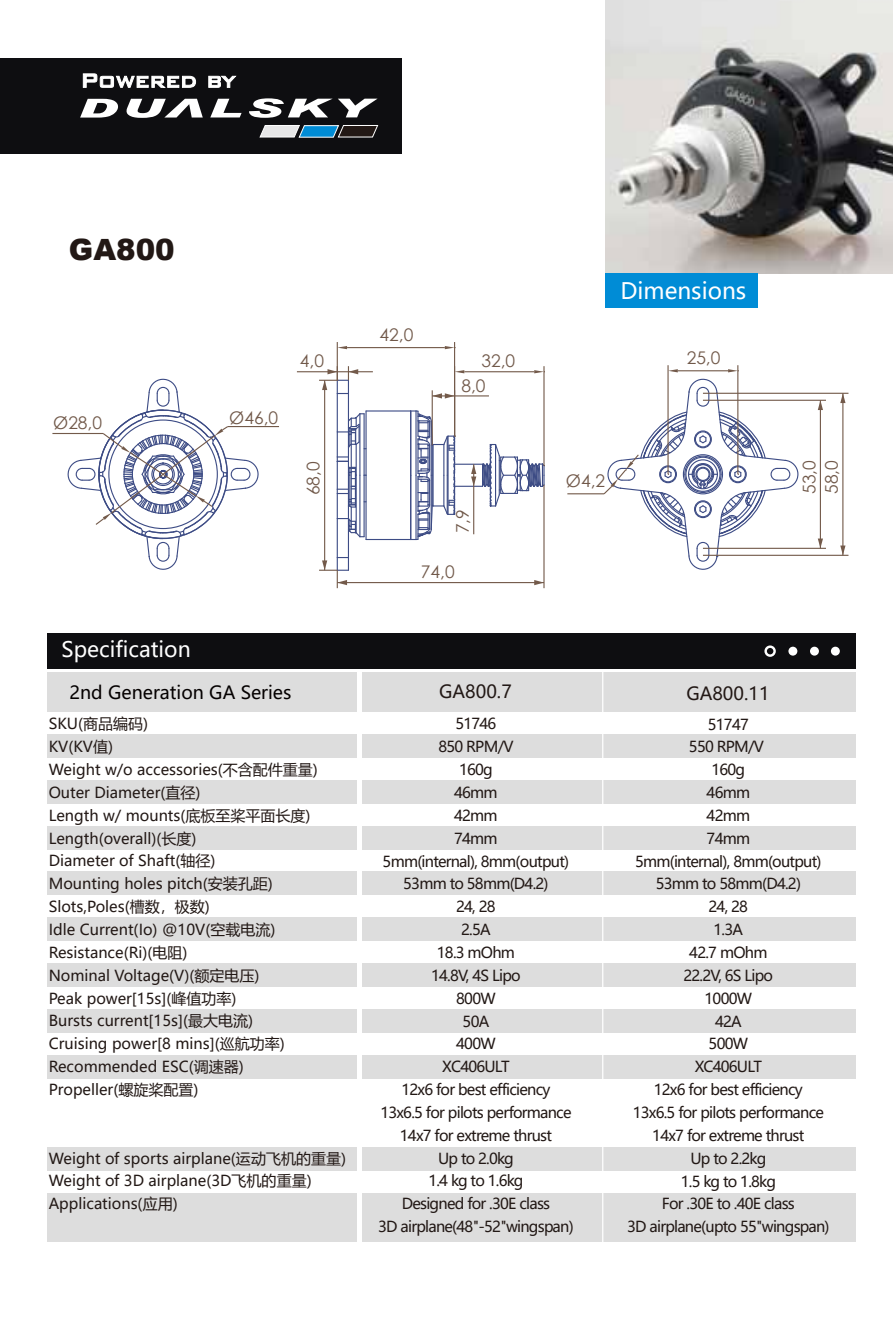
<style>
.page{position:relative;width:893px;height:1340px;background:#fff}
.page>*{position:absolute;margin:0;border:0;box-sizing:border-box;transform-origin:0 0}
.t1{font:900 29.25px "Arial";color:#221815}
.t2{font:22.5px "Microsoft Ya Hei";color:#fff}
.t3{font:21.15px "Microsoft Ya Hei";color:#fff}
.t4{font:18px "Microsoft Ya Hei";color:#040000}
.t5{font:18px "Microsoft Ya Hei";color:#221815}
.t6{font:17.32px/22.5px "Century Gothic";color:#71594a}
.t7{font:15.08px/22.9px "Microsoft Ya Hei";letter-spacing:-.05em;color:#221815;text-align:center}
.t8{font:15.08px/22.9px "Microsoft Ya Hei";color:#221815}
</style>
<div class="page">
<img style="left:605px;top:0;width:288px;height:274px">
<div style="left:605px;top:274px;width:153px;height:34px;background:#008cd6"></div>
<div style="left:0;top:58px;width:402px;height:95px;background:#0e0e11"></div>
<svg style="left:80px;top:98px;width:298px;height:20px"></svg>
<svg style="left:83px;top:73px;width:113px;height:15px"></svg>
<svg style="left:208px;top:75px;width:29px;height:13px"></svg>
<svg style="left:259px;top:125px;width:120px;height:13px;background:#6a8798"></svg>
<div style="left:47px;top:672px;width:310px;height:40px;background:#ddd"></div>
<div style="left:47px;top:734px;width:310px;height:23px;background:#ddd"></div>
<div style="left:47px;top:780px;width:310px;height:23px;background:#ddd"></div>
<div style="left:47px;top:825px;width:310px;height:24px;background:#ddd"></div>
<div style="left:47px;top:871px;width:310px;height:24px;background:#ddd"></div>
<div style="left:47px;top:917px;width:310px;height:24px;background:#ddd"></div>
<div style="left:47px;top:963px;width:310px;height:23px;background:#ddd"></div>
<div style="left:47px;top:1009px;width:310px;height:23px;background:#ddd"></div>
<div style="left:47px;top:1054px;width:310px;height:24px;background:#ddd"></div>
<div style="left:362px;top:672px;width:494px;height:40px;background:#ddd"></div>
<div style="left:362px;top:734px;width:494px;height:23px;background:#ddd"></div>
<div style="left:362px;top:780px;width:494px;height:23px;background:#ddd"></div>
<div style="left:362px;top:825px;width:494px;height:24px;background:#ddd"></div>
<div style="left:362px;top:871px;width:494px;height:24px;background:#ddd"></div>
<div style="left:362px;top:917px;width:494px;height:24px;background:#ddd"></div>
<div style="left:362px;top:963px;width:494px;height:23px;background:#ddd"></div>
<div style="left:362px;top:1009px;width:494px;height:23px;background:#ddd"></div>
<div style="left:362px;top:1054px;width:494px;height:24px;background:#ddd"></div>
<div style="left:47px;top:1147px;width:310px;height:23px;background:#ddd"></div>
<div style="left:362px;top:1147px;width:494px;height:23px;background:#ddd"></div>
<div style="left:47px;top:1193px;width:310px;height:48px;background:#ddd"></div>
<div style="left:362px;top:1193px;width:494px;height:48px;background:#ddd"></div>
<div style="left:47px;top:633px;width:809px;height:35px;background:#0e0e11"></div>
<div style="left:831px;top:646px;width:9px;height:9px;background:#fff;border-radius:50%"></div>
<div style="left:810px;top:646px;width:9px;height:9px;background:#fff;border-radius:50%"></div>
<div style="left:788px;top:646px;width:9px;height:9px;background:#fff;border-radius:50%"></div>
<div style="left:764px;top:645px;width:12px;height:12px;border:2px solid #fff;border-radius:50%"></div>
<hr style="left:602px;top:671px;width:1px;height:572px;background:#fff">
<hr style="left:228px;top:426px;width:51px;height:1px;background:#735a4a">
<hr style="left:52px;top:433px;width:51px;height:1px;background:#735a4a">
<svg style="left:67px;top:378px;width:192px;height:192px"></svg>
<hr style="left:667px;top:365px;width:2px;height:109px;background:#735a4a">
<hr style="left:737px;top:365px;width:1px;height:109px;background:#735a4a">
<hr style="left:678px;top:370px;width:50px;height:1px;background:#735a4a">
<svg style="left:668px;top:369px;width:10px;height:3px"></svg>
<svg style="left:728px;top:369px;width:11px;height:3px"></svg>
<hr style="left:567px;top:493px;width:37px;height:1px;background:#735a4a">
<svg style="left:602px;top:378px;width:196px;height:192px"></svg>
<hr style="left:703px;top:400px;width:123px;height:1px;background:#735a4a">
<hr style="left:703px;top:548px;width:123px;height:1px;background:#735a4a">
<hr style="left:820px;top:400px;width:1px;height:148px;background:#735a4a">
<svg style="left:818px;top:400px;width:5px;height:10px"></svg>
<svg style="left:818px;top:538px;width:5px;height:10px"></svg>
<hr style="left:703px;top:393px;width:145px;height:1px;background:#735a4a">
<hr style="left:703px;top:554px;width:145px;height:2px;background:#735a4a">
<hr style="left:842px;top:393px;width:1px;height:162px;background:#735a4a">
<svg style="left:840px;top:393px;width:5px;height:10px"></svg>
<svg style="left:840px;top:545px;width:5px;height:10px"></svg>
<hr style="left:366px;top:410px;width:45px;height:1px;background:#3d4c85">
<hr style="left:366px;top:539px;width:45px;height:1px;background:#3d4c85">
<hr style="left:365px;top:411px;width:2px;height:64px;background:#3d4c85">
<hr style="left:365px;top:475px;width:2px;height:64px;background:#3d4c85">
<hr style="left:410px;top:411px;width:1px;height:64px;background:#3d4c85">
<hr style="left:410px;top:475px;width:1px;height:64px;background:#3d4c85">
<hr style="left:337px;top:518px;width:1px;height:39px;background:#3d4c85">
<hr style="left:348px;top:521px;width:1px;height:36px;background:#3d4c85">
<hr style="left:337px;top:393px;width:1px;height:39px;background:#3d4c85">
<hr style="left:348px;top:393px;width:1px;height:30px;background:#3d4c85">
<svg style="left:337px;top:412px;width:29px;height:126px"></svg>
<hr style="left:543px;top:366px;width:2px;height:99px;background:#735a4a">
<hr style="left:464px;top:371px;width:70px;height:1px;background:#735a4a">
<svg style="left:455px;top:370px;width:9px;height:3px"></svg>
<svg style="left:534px;top:370px;width:11px;height:3px"></svg>
<hr style="left:297px;top:371px;width:76px;height:1px;background:#735a4a">
<hr style="left:543px;top:485px;width:2px;height:103px;background:#735a4a">
<hr style="left:337px;top:582px;width:207px;height:1px;background:#735a4a">
<svg style="left:534px;top:580px;width:10px;height:5px"></svg>
<hr style="left:432px;top:390px;width:1px;height:55px;background:#735a4a">
<hr style="left:432px;top:395px;width:57px;height:1px;background:#735a4a">
<svg style="left:432px;top:393px;width:22px;height:5px"></svg>
<hr style="left:337px;top:342px;width:1px;height:38px;background:#735a4a">
<hr style="left:454px;top:342px;width:1px;height:94px;background:#735a4a">
<hr style="left:347px;top:347px;width:98px;height:1px;background:#735a4a">
<svg style="left:337px;top:346px;width:10px;height:3px"></svg>
<svg style="left:445px;top:346px;width:11px;height:3px"></svg>
<hr style="left:324px;top:380px;width:1px;height:190px;background:#735a4a">
<svg style="left:319px;top:557px;width:30px;height:31px"></svg>
<svg style="left:319px;top:366px;width:39px;height:28px"></svg>
<svg style="left:411px;top:410px;width:134px;height:130px"></svg>
<h1 class="t1" style="left:69px;top:228px;width:107px">GA800</h1>
<p class="t6" style="left:53px;top:411px;width:50px">Ø28,0</p>
<p class="t6" style="left:229px;top:406px;width:50px">Ø46,0</p>
<p class="t6" style="left:380px;top:323px;width:35px">42,0</p>
<p class="t6" style="left:300px;top:349px;width:26px">4,0</p>
<p class="t6" style="left:481px;top:349px;width:35px">32,0</p>
<p class="t6" style="left:302px;top:495px;width:35px;rotate:-90deg">68,0</p>
<p class="t6" style="left:461px;top:374px;width:26px">8,0</p>
<p class="t6" style="left:451px;top:533px;width:26px;rotate:-90deg">7,9</p>
<p class="t6" style="left:421px;top:560px;width:35px">74,0</p>
<h2 class="t2" style="left:620px;top:276px;width:127px">Dimensions</h2>
<p class="t6" style="left:687px;top:346px;width:35px">25,0</p>
<p class="t6" style="left:566px;top:469px;width:41px">Ø4,2</p>
<h3 class="t3" style="left:62px;top:635px;width:131px">Specification</h3>
<p class="t4" style="left:70px;top:680px;width:223px">2nd Generation GA Series</p>
<p class="t5" style="left:439px;top:679px;width:74px">GA800.7</p>
<p class="t5" style="left:686px;top:681px;width:85px">GA800.11</p>
<p class="t6" style="left:798px;top:494px;width:35px;rotate:-90deg">53,0<br>58,0</p>
<p class="t8" style="left:49px;top:712px;width:271px">SKU(商品编码)<br>KV(KV值)<br>Weight w/o accessories(不含配件重量)<br>Outer Diameter(直径)<br>Length w/ mounts(底板至桨平面长度)<br>Length(overall)(长度)<br>Diameter of Shaft(轴径)<br>Mounting holes pitch(安装孔距)<br>Slots,Poles(槽数，极数)<br>Idle Current(Io) @10V(空载电流)<br>Resistance(Ri)(电阻)<br>Nominal Voltage(V)(额定电压)<br>Peak power[15s](峰值功率)<br>Bursts current[15s](最大电流)<br>Cruising power[8 mins](巡航功率)<br>Recommended ESC(调速器)<br>Propeller(螺旋桨配置)</p>
<p class="t8" style="left:49px;top:1146px;width:299px">Weight of sports airplane(运动飞机的重量)<br>Weight of 3D airplane(3D飞机的重量)<br>Applications(应用)</p>
<p class="t7" style="left:378px;top:712px;width:197px">51746<br>850 RPM/V<br>160g<br>46mm<br>42mm<br>74mm<br>5mm(internal), 8mm(output)<br>53mm to 58mm(D4.2)<br>24, 28<br>2.5A<br>18.3 mOhm<br>14.8V, 4S Lipo<br>800W<br>50A<br>400W<br>XC406ULT<br>12x6 for best efficiency<br>13x6.5 for pilots performance<br>14x7 for extreme thrust<br>Up to 2.0kg<br>1.4 kg to 1.6kg<br>Designed for .30E class<br>3D airplane(48"-52"wingspan)</p>
<p class="t7" style="left:627px;top:712px;width:204px">51747<br>550 RPM/V<br>160g<br>46mm<br>42mm<br>74mm<br>5mm(internal), 8mm(output)<br>53mm to 58mm(D4.2)<br>24, 28<br>1.3A<br>42.7 mOhm<br>22.2V, 6S Lipo<br>1000W<br>42A<br>500W<br>XC406ULT<br>12x6 for best efficiency<br>13x6.5 for pilots performance<br>14x7 for extreme thrust<br>Up to 2.2kg<br>1.5 kg to 1.8kg<br>For .30E to .40E class<br>3D airplane(upto 55"wingspan)</p>
</div>
